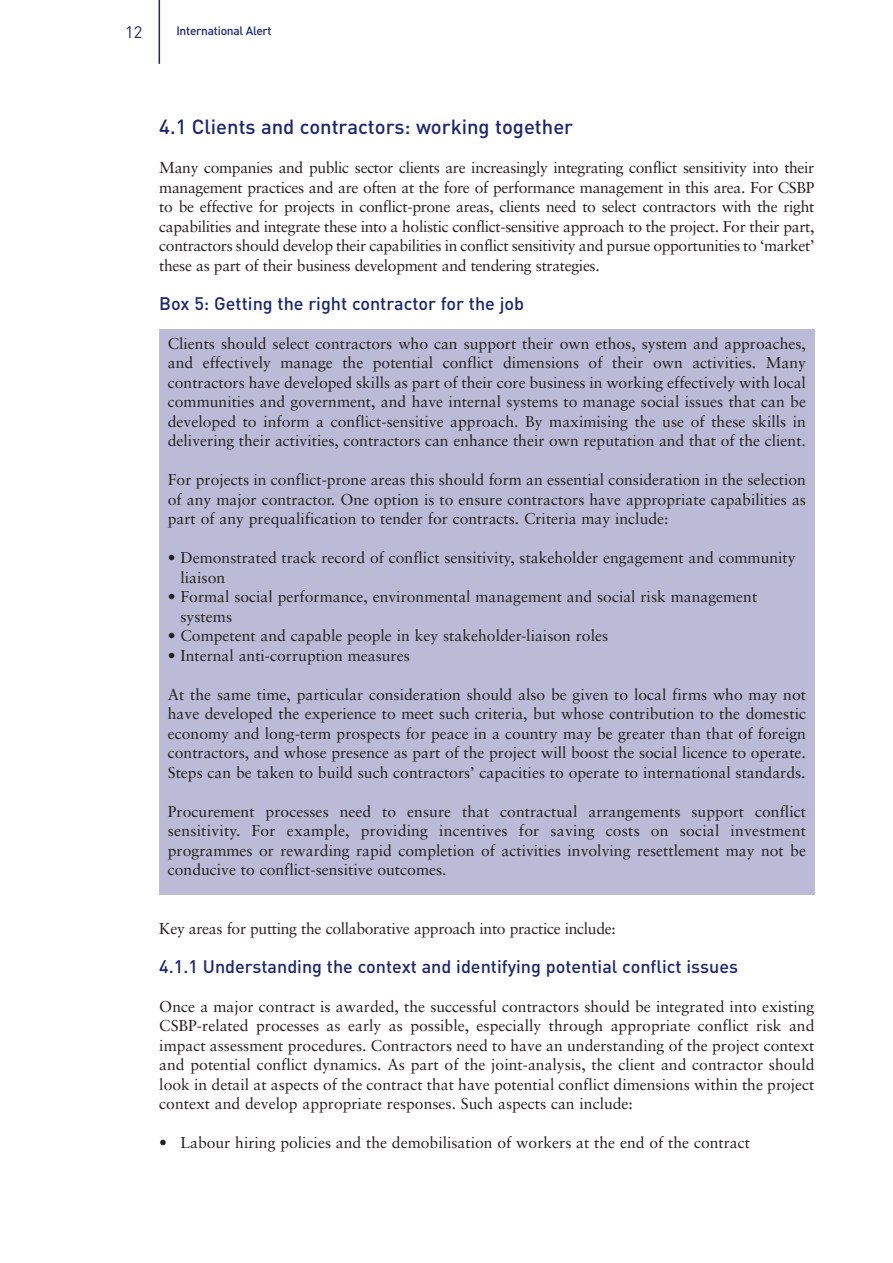
<style>
.page{position:relative;width:893px;height:1263px;background:#fff}
.page>*{position:absolute;margin:0;border:0;box-sizing:border-box;transform-origin:0 0}
.t1{font:500 20.25px "DIN";color:#1c2674}
.t2{font:500 18px "DIN";color:#1c2674}
.t3{font:16.5px "DIN";color:#1c2674}
.t4{font:15.75px/19.5px "Sabon";color:#231f20;text-align:justify}
.t5{font:15.75px "Sabon";letter-spacing:-.02em;color:#231f20}
.t6{font:500 12px "DIN";letter-spacing:-.02em;color:#1c2674}
</style>
<div class="page">
<div style="left:159px;top:329px;width:655px;height:566px;background:#bcbbd7"></div>
<hr style="left:158px;top:0;width:2px;height:64px;background:#1c2674">
<p class="t3" style="left:125px;top:26px;width:19px">12</p>
<p class="t6" style="left:176px;top:26px;width:97px">International Alert</p>
<p class="t1" style="left:159px;top:120px;width:415px">4.1 Clients and contractors: working together</p>
<p class="t4" style="left:159px;top:159px;width:656px">Many companies and public sector clients are increasingly integrating conflict sensitivity into their management practices and are often at the fore of performance management in this area. For CSBP to be effective for projects in conflict-prone areas, clients need to select contractors with the right capabilities and integrate these into a holistic conflict-sensitive approach to the project. For their part, contractors should develop their capabilities in conflict sensitivity and pursue opportunities to ‘market’ these as part of their business development and tendering strategies.</p>
<p class="t2" style="left:159px;top:297px;width:366px">Box 5: Getting the right contractor for the job</p>
<p class="t4" style="left:168px;top:335px;width:639px">Clients should select contractors who can support their own ethos, system and approaches, and effectively manage the potential conflict dimensions of their own activities. Many contractors have developed skills as part of their core business in working effectively with local communities and government, and have internal systems to manage social issues that can be developed to inform a conflict-sensitive approach. By maximising the use of these skills in delivering their activities, contractors can enhance their own reputation and that of the client.</p>
<p class="t4" style="left:168px;top:471px;width:639px">For projects in conflict-prone areas this should form an essential consideration in the selection of any major contractor. One option is to ensure contractors have appropriate capabilities as part of any prequalification to tender for contracts. Criteria may include:</p>
<p class="t4" style="left:180px;top:549px;width:616px;text-indent:-13px">• Demonstrated track record of conflict sensitivity, stakeholder engagement and community liaison</p>
<p class="t4" style="left:180px;top:588px;width:578px;text-indent:-13px">• Formal social performance, environmental management and social risk management systems</p>
<p class="t4" style="left:168px;top:627px;width:442px">• Competent and capable people in key stakeholder-liaison roles</p>
<p class="t4" style="left:168px;top:647px;width:243px">• Internal anti-corruption measures</p>
<p class="t4" style="left:168px;top:686px;width:639px">At the same time, particular consideration should also be given to local firms who may not have developed the experience to meet such criteria, but whose contribution to the domestic economy and long-term prospects for peace in a country may be greater than that of foreign contractors, and whose presence as part of the project will boost the social licence to operate.<br>Steps can be taken to build such contractors’ capacities to operate to international standards.</p>
<p class="t4" style="left:168px;top:803px;width:639px">Procurement processes need to ensure that contractual arrangements support conflict sensitivity. For example, providing incentives for saving costs on social investment programmes or rewarding rapid completion of activities involving resettlement may not be conducive to conflict-sensitive outcomes.</p>
<p class="t5" style="left:159px;top:922px;width:458px">Key areas for putting the collaborative approach into practice include:</p>
<p class="t2" style="left:159px;top:960px;width:580px">4.1.1 Understanding the context and identifying potential conflict issues</p>
<p class="t4" style="left:159px;top:998px;width:656px">Once a major contract is awarded, the successful contractors should be integrated into existing CSBP-related processes as early as possible, especially through appropriate conflict risk and impact assessment procedures. Contractors need to have an understanding of the project context and potential conflict dynamics. As part of the joint-analysis, the client and contractor should look in detail at aspects of the contract that have potential conflict dimensions within the project context and develop appropriate responses. Such aspects can include:</p>
<p class="t4" style="left:159px;top:1134px;width:592px">• Labour hiring policies and the demobilisation of workers at the end of the contract</p>
</div>
